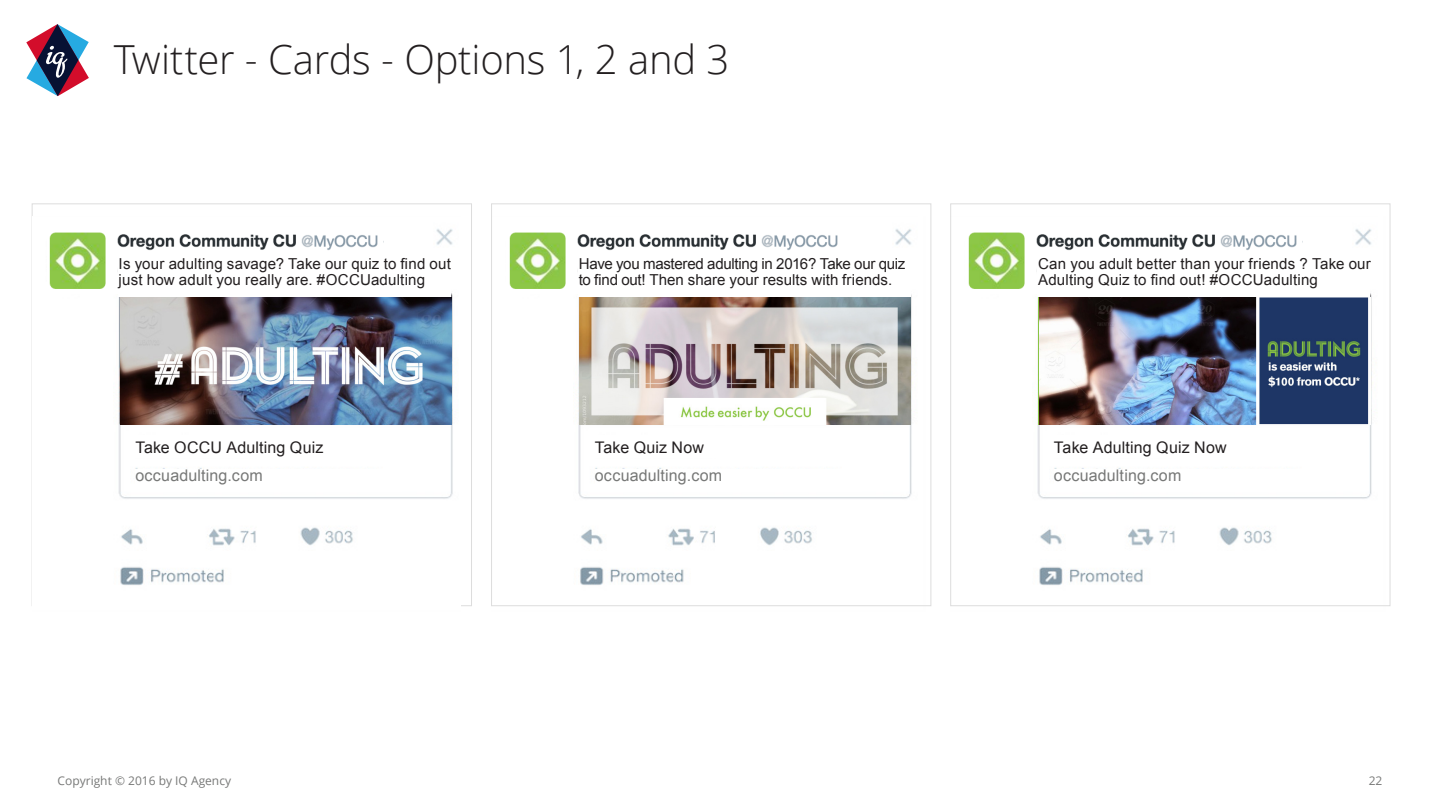
<style>
.page{position:relative;width:1440px;height:811px;background:#fff}
.page>*{position:absolute;margin:0;border:0;box-sizing:border-box;transform-origin:0 0}
.t1{font:300 40px "Open Sans";letter-spacing:-.005em;color:#231f20}
.Bullet{font:16px "Arial";letter-spacing:.01em;color:#231f20}
.Bullet-2{font:16px "Arial";letter-spacing:.01em;color:#777877}
.Bullet-3{font:15px/16.2px "Arial";letter-spacing:.01em;color:#231f20}
.Bullet-4{font:15px/16.2px "Arial";letter-spacing:-.015em;color:#231f20}
.t2{font:12px "Open Sans";color:#777877}
</style>
<div class="page">
<svg style="left:26px;top:24px;width:63px;height:72px"></svg>
<img style="left:118px;top:229px;width:335px;height:356px">
<img style="left:49px;top:229px;width:334px;height:64px">
<div style="left:119px;top:258px;width:332px;height:39px;background:#fff"></div>
<div style="left:127px;top:436px;width:202px;height:22px;background:#fff"></div>
<div style="left:135px;top:469px;width:267px;height:22px;background:#fff"></div>
<img style="left:578px;top:229px;width:334px;height:356px">
<img style="left:509px;top:229px;width:334px;height:60px">
<div style="left:578px;top:258px;width:333px;height:39px;background:#fff"></div>
<div style="left:587px;top:436px;width:201px;height:22px;background:#fff"></div>
<div style="left:595px;top:469px;width:267px;height:22px;background:#fff"></div>
<img style="left:1037px;top:229px;width:335px;height:356px">
<img style="left:968px;top:229px;width:334px;height:60px">
<div style="left:1037px;top:258px;width:333px;height:39px;background:#fff"></div>
<div style="left:1046px;top:436px;width:201px;height:22px;background:#fff"></div>
<div style="left:1054px;top:469px;width:267px;height:22px;background:#fff"></div>
<img style="left:120px;top:297px;width:331px;height:127px">
<img style="left:580px;top:297px;width:331px;height:127px">
<img style="left:1039px;top:297px;width:331px;height:127px">
<h1 class="t1" style="left:114px;top:32px;width:617px">Twitter - Cards - Options 1, 2 and 3</h1>
<p class="Bullet-3" style="left:119px;top:255px;width:334px">Is your adulting savage? Take our quiz to find out just how adult you really are. #OCCUadulting</p>
<p class="Bullet" style="left:135px;top:437px;width:189px">Take OCCU Adulting Quiz</p>
<p class="Bullet-2" style="left:135px;top:465px;width:129px">occuadulting.com</p>
<p class="Bullet-4" style="left:579px;top:255px;width:328px">Have you mastered adulting in 2016? Take our quiz to find out! Then share your results with friends.</p>
<p class="Bullet-3" style="left:1038px;top:255px;width:334px">Can you adult better than your friends ? Take our<br>Adulting Quiz to find out! #OCCUadulting</p>
<p class="Bullet" style="left:595px;top:437px;width:111px">Take Quiz Now</p>
<p class="Bullet-2" style="left:595px;top:465px;width:129px">occuadulting.com</p>
<p class="Bullet" style="left:1054px;top:437px;width:174px">Take Adulting Quiz Now</p>
<p class="Bullet-2" style="left:1054px;top:465px;width:129px">occuadulting.com</p>
<p class="t2" style="left:58px;top:772px;width:175px">Copyright © 2016 by IQ Agency</p>
<p class="t2" style="left:1369px;top:772px;width:15px">22</p>
</div>
